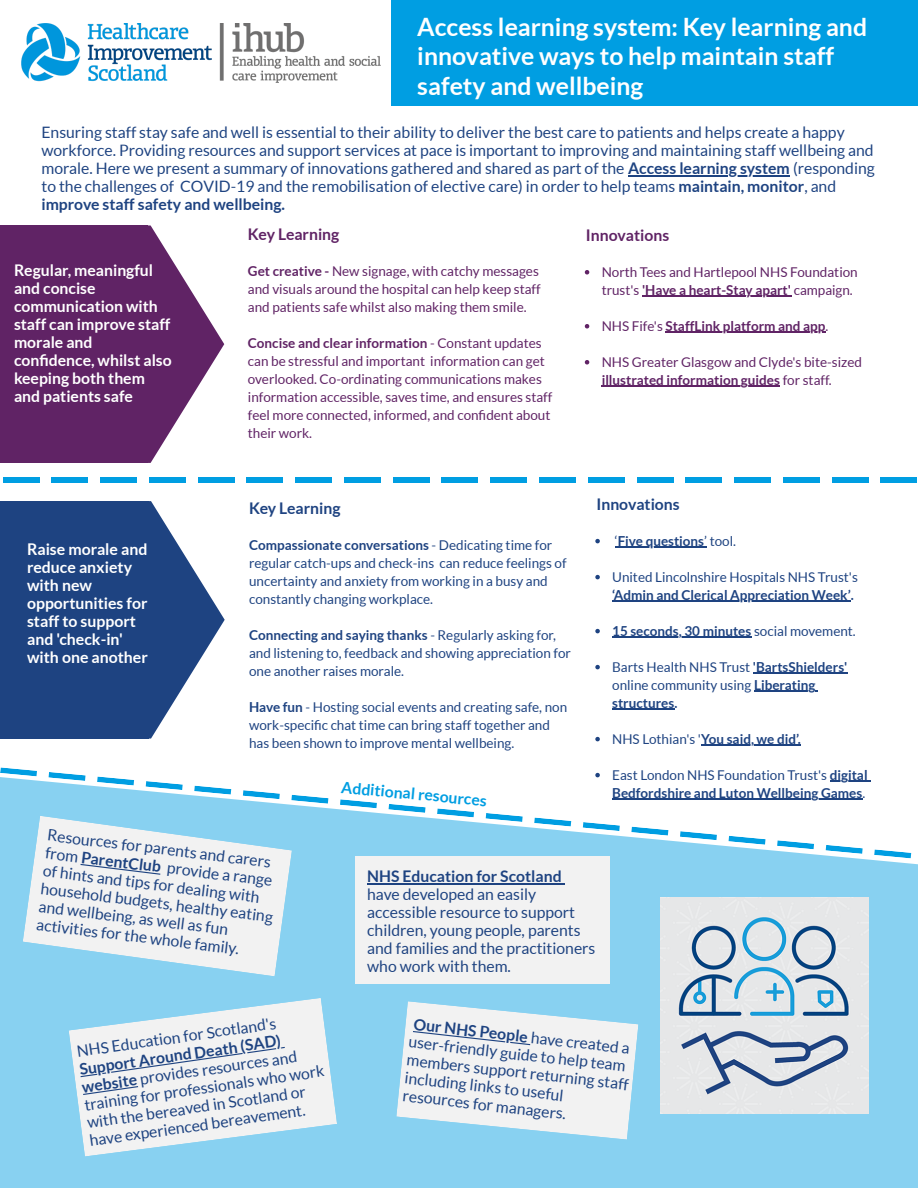
<style>
.page{position:relative;width:918px;height:1188px;background:#fff}
.page>*{position:absolute;margin:0;border:0;box-sizing:border-box;transform-origin:0 0}
.t1{font:700 24.75px/29.2px "Lato";color:#fff}
.t2{font:700 15.9px/18.1px "Lato";color:#fff}
.t3{font:15.75px/18px "Lato";color:#1e4381}
.t4{font:700 15.75px/18px "Lato";color:#fff}
.t5{font:700 15.75px "Lato";color:#1e4381}
.t6{font:700 15.75px "Lato";color:#602365}
.t7{font:700 15.75px "Lato";color:#009ee2}
.t8{font:13.5px/18px "Lato";color:#1e4381}
.t9{font:13.5px/18px "Lato";color:#602365}
.t10{font:700 13.5px "Lato";color:#1e4381}
.t11{font:700 13.5px "Lato";color:#602365}
.s1{font-weight:700}
.s2{font-weight:400}
</style>
<div class="page">
<svg style="left:0;top:538px;width:918px;height:340px"></svg>
<div style="left:0;top:878px;width:918px;height:310px;background:#88d1f1"></div>
<div style="left:37px;top:1101px;width:881px;height:87px;background:#88d1f1"></div>
<div style="left:4px;top:501px;width:144px;height:238px;background:#1e4381"></div>
<hr style="left:0;top:501px;width:4px;height:238px;background:#1e4381">
<svg style="left:148px;top:501px;width:77px;height:238px"></svg>
<div style="left:391px;top:0;width:527px;height:106px;background:#009ee2"></div>
<img style="left:22px;top:24px;width:358px;height:58px">
<hr style="left:628px;top:176px;width:162px;height:1px;background:#1e4381">
<div style="left:3px;top:225px;width:145px;height:238px;background:#602365"></div>
<hr style="left:0;top:225px;width:4px;height:238px;background:#602365">
<svg style="left:148px;top:225px;width:76px;height:238px"></svg>
<div style="left:3px;top:478px;width:36px;height:5px;background:#009ee2"></div>
<div style="left:52px;top:478px;width:36px;height:5px;background:#009ee2"></div>
<div style="left:100px;top:478px;width:37px;height:5px;background:#009ee2"></div>
<div style="left:149px;top:478px;width:37px;height:5px;background:#009ee2"></div>
<div style="left:198px;top:478px;width:36px;height:5px;background:#009ee2"></div>
<div style="left:247px;top:478px;width:36px;height:5px;background:#009ee2"></div>
<div style="left:295px;top:478px;width:37px;height:5px;background:#009ee2"></div>
<div style="left:344px;top:478px;width:37px;height:5px;background:#009ee2"></div>
<div style="left:393px;top:478px;width:36px;height:5px;background:#009ee2"></div>
<div style="left:442px;top:478px;width:36px;height:5px;background:#009ee2"></div>
<div style="left:490px;top:478px;width:37px;height:5px;background:#009ee2"></div>
<div style="left:539px;top:478px;width:37px;height:5px;background:#009ee2"></div>
<div style="left:588px;top:478px;width:37px;height:5px;background:#009ee2"></div>
<div style="left:637px;top:478px;width:36px;height:5px;background:#009ee2"></div>
<div style="left:685px;top:478px;width:37px;height:5px;background:#009ee2"></div>
<div style="left:734px;top:478px;width:37px;height:5px;background:#009ee2"></div>
<div style="left:783px;top:478px;width:37px;height:5px;background:#009ee2"></div>
<div style="left:832px;top:478px;width:36px;height:5px;background:#009ee2"></div>
<div style="left:881px;top:478px;width:36px;height:5px;background:#009ee2"></div>
<svg style="left:595px;top:539px;width:5px;height:4px"></svg>
<hr style="left:618px;top:547px;width:86px;height:1px;background:#1e4381">
<svg style="left:595px;top:575px;width:5px;height:4px"></svg>
<hr style="left:612px;top:601px;width:239px;height:1px;background:#1e4381">
<svg style="left:595px;top:629px;width:5px;height:4px"></svg>
<hr style="left:612px;top:637px;width:140px;height:1px;background:#1e4381">
<svg style="left:595px;top:665px;width:5px;height:4px"></svg>
<hr style="left:753px;top:673px;width:95px;height:1px;background:#1e4381">
<hr style="left:754px;top:691px;width:62px;height:1px;background:#1e4381">
<hr style="left:612px;top:709px;width:62px;height:1px;background:#1e4381">
<svg style="left:595px;top:737px;width:5px;height:4px"></svg>
<hr style="left:701px;top:745px;width:100px;height:1px;background:#1e4381">
<svg style="left:595px;top:773px;width:5px;height:4px"></svg>
<hr style="left:830px;top:781px;width:38px;height:1px;background:#1e4381">
<hr style="left:612px;top:799px;width:250px;height:1px;background:#1e4381">
<svg style="left:0;top:767px;width:37px;height:9px"></svg>
<svg style="left:49px;top:772px;width:37px;height:9px"></svg>
<svg style="left:97px;top:777px;width:37px;height:9px"></svg>
<svg style="left:146px;top:781px;width:37px;height:9px"></svg>
<svg style="left:194px;top:786px;width:37px;height:9px"></svg>
<svg style="left:243px;top:790px;width:37px;height:9px"></svg>
<svg style="left:291px;top:795px;width:37px;height:9px"></svg>
<svg style="left:340px;top:799px;width:37px;height:9px"></svg>
<svg style="left:389px;top:804px;width:37px;height:9px"></svg>
<svg style="left:437px;top:808px;width:37px;height:9px"></svg>
<svg style="left:486px;top:813px;width:37px;height:9px"></svg>
<svg style="left:534px;top:818px;width:37px;height:9px"></svg>
<svg style="left:583px;top:822px;width:37px;height:9px"></svg>
<svg style="left:631px;top:827px;width:37px;height:9px"></svg>
<svg style="left:680px;top:831px;width:37px;height:9px"></svg>
<svg style="left:729px;top:836px;width:37px;height:9px"></svg>
<svg style="left:777px;top:840px;width:37px;height:9px"></svg>
<svg style="left:826px;top:845px;width:37px;height:9px"></svg>
<svg style="left:874px;top:849px;width:37px;height:9px"></svg>
<svg style="left:23px;top:816px;width:269px;height:160px"></svg>
<svg style="left:69px;top:998px;width:268px;height:158px"></svg>
<div style="left:355px;top:856px;width:255px;height:127px;background:#f2f2f2"></div>
<hr style="left:367px;top:883px;width:195px;height:1px;background:#1e4381">
<svg style="left:396px;top:1001px;width:242px;height:139px"></svg>
<img style="left:661px;top:898px;width:208px;height:216px">
<svg style="left:585px;top:270px;width:4px;height:4px"></svg>
<hr style="left:642px;top:296px;width:149px;height:1px;background:#602365">
<svg style="left:585px;top:324px;width:4px;height:4px"></svg>
<hr style="left:666px;top:332px;width:160px;height:1px;background:#602365">
<svg style="left:585px;top:360px;width:4px;height:4px"></svg>
<hr style="left:602px;top:386px;width:178px;height:1px;background:#602365">
<h1 class="t1" style="left:417px;top:12px;width:451px">Access learning system: Key learning and innovative ways to help maintain staff safety and wellbeing</h1>
<p class="t3" style="left:41px;top:124px;width:835px">Ensuring staff stay safe and well is essential to their ability to deliver the best care to patients and helps create a happy workforce. Providing resources and support services at pace is important to improving and maintaining staff wellbeing and morale. Here we present a summary of innovations gathered and shared as part of the <span class="s1">Access learning system</span> (responding to the challenges of COVID-19 and the remobilisation of elective care) in order to help teams <span class="s1">maintain, monitor</span>, and <span class="s1">improve staff safety and wellbeing.</span></p>
<p class="t4" style="left:14px;top:261px;width:159px">Regular, meaningful and concise communication with staff can improve staff morale and confidence, whilst also keeping both them and patients safe</p>
<p class="t2" style="left:27px;top:540px;width:122px">Raise morale and reduce anxiety with new opportunities for staff to support and 'check-in' with one another</p>
<p class="t6" style="left:248px;top:225px;width:93px">Key Learning</p>
<p class="t9" style="left:248px;top:262px;width:294px"><span class="s1">Get creative -</span> New signage, with catchy messages and visuals around the hospital can help keep staff and patients safe whilst also making them smile.</p>
<p class="t9" style="left:248px;top:334px;width:306px"><span class="s1">Concise and clear information</span> - Constant updates can be stressful and important information can get overlooked. Co-ordinating communications makes information accessible, saves time, and ensures staff feel more connected, informed, and confident about their work.</p>
<p class="t6" style="left:586px;top:226px;width:85px">Innovations</p>
<p class="t9" style="left:602px;top:263px;width:258px">North Tees and Hartlepool NHS Foundation trust's <span class="s1">'Have a heart-Stay apart'</span> campaign.</p>
<p class="t11" style="left:602px;top:318px;width:228px"><span class="s2">NHS Fife's</span> StaffLink platform and app<span class="s2">.</span></p>
<p class="t9" style="left:602px;top:353px;width:262px">NHS Greater Glasgow and Clyde's bite-sized <span class="s1">illustrated information guides</span> for staff.</p>
<p class="t5" style="left:596px;top:495px;width:85px">Innovations</p>
<p class="t10" style="left:615px;top:533px;width:123px"><span class="s2">‘</span>Five questions<span class="s2">’ tool.</span></p>
<p class="t8" style="left:612px;top:568px;width:247px">United Lincolnshire Hospitals NHS Trust's</p>
<p class="t10" style="left:612px;top:587px;width:243px">‘Admin and Clerical Appreciation Week’.</p>
<p class="t10" style="left:612px;top:623px;width:245px">15 seconds, 30 minutes <span class="s2">social movement.</span></p>
<p class="t8" style="left:612px;top:658px;width:237px">Barts Health NHS Trust <span class="s1">'BartsShielders' </span>online community using <span class="s1">Liberating structures.</span></p>
<p class="t10" style="left:612px;top:731px;width:190px"><span class="s2">NHS Lothian's '</span>You said, we did’.</p>
<p class="t8" style="left:612px;top:766px;width:257px">East London NHS Foundation Trust's <span class="s1">digital</span></p>
<p class="t5" style="left:249px;top:499px;width:93px">Key Learning</p>
<p class="t8" style="left:249px;top:536px;width:319px"><span class="s1">Compassionate conversations</span> - Dedicating time for regular catch-ups and check-ins can reduce feelings of uncertainty and anxiety from working in a busy and constantly changing workplace.</p>
<p class="t8" style="left:249px;top:626px;width:323px"><span class="s1">Connecting and saying thanks</span> - Regularly asking for, and listening to, feedback and showing appreciation for one another raises morale.</p>
<p class="t8" style="left:249px;top:698px;width:320px"><span class="s1">Have fun</span> - Hosting social events and creating safe, non work-specific chat time can bring staff together and has been shown to improve mental wellbeing.</p>
<p class="t7" style="left:342px;top:778px;width:147px;rotate:5deg">Additional resources</p>
<p class="t10" style="left:612px;top:785px;width:255px">Bedfordshire and Luton Wellbeing Games<span class="s2">.</span></p>
<p class="t3" style="left:49px;top:826px;width:235px;rotate:7deg">Resources for parents and carers from <span class="s1">ParentClub</span> provide a range of hints and tips for dealing with household budgets, healthy eating and wellbeing, as well as fun activities for the whole family.</p>
<p class="t3" style="left:76px;top:1042px;width:203px;rotate:-8deg">NHS Education for Scotland's</p>
<p class="t3" style="left:78px;top:1060px;width:244px;rotate:-8deg"><span class="s1">Support Around Death (SAD) website</span> provides resources and training for professionals who work with the bereaved in Scotland or have experienced bereavement.</p>
<p class="t5" style="left:367px;top:867px;width:196px">NHS Education for Scotland</p>
<p class="t3" style="left:367px;top:885px;width:230px">have developed an easily accessible resource to support children, young people, parents and families and the practitioners who work with them.</p>
<p class="t3" style="left:411px;top:1015px;width:225px;rotate:6deg"><span class="s1">Our NHS People</span> have created a user-friendly guide to help team members support returning staff including links to useful resources for managers.</p>
</div>
